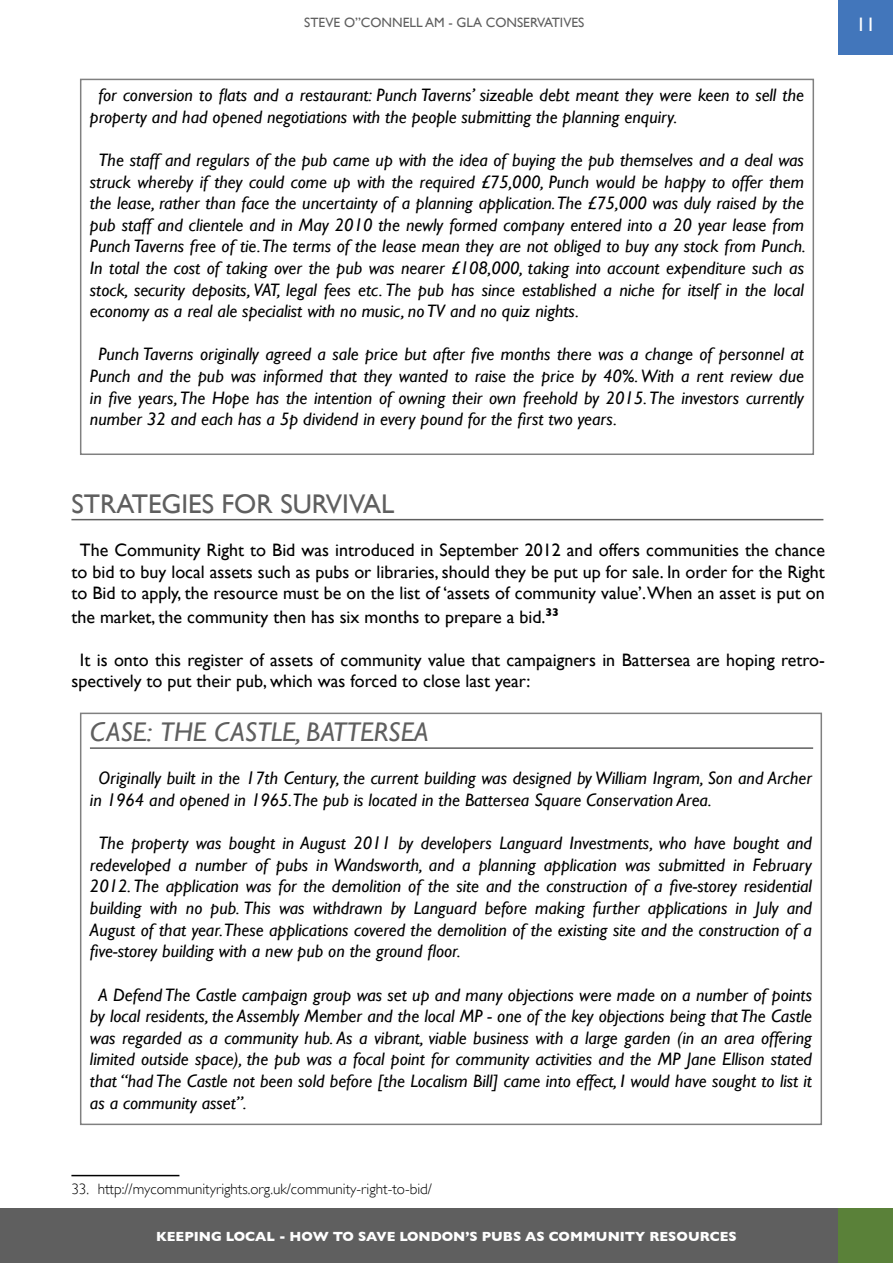
<style>
.page{position:relative;width:893px;height:1263px;background:#fff}
.page>*{position:absolute;margin:0;border:0;box-sizing:border-box;transform-origin:0 0}
.t1{font:italic 27px "Gill Sans";letter-spacing:.025em;color:#5f5f5f}
.t2{font:27px "Gill Sans";color:#5f5f5f}
.t3{font:19.5px "Gill Sans";color:#fff}
.t4{font:italic 18px/21.6px "Gill Sans";color:#000;text-align:justify}
.t5{font:18px/21.6px "Gill Sans";color:#000;text-align:center}
.t6{font:300 15px "Gill Sans";color:#000}
.t7{font:700 13.5px "Gill Sans";color:#fff}
.t8{font:13.5px "Gill Sans";color:#5f5f5f}
</style>
<div class="page">
<div style="left:0;top:1209px;width:840px;height:54px;background:#5f5f5f"></div>
<div style="left:839px;top:1209px;width:54px;height:54px;background:#5a8139"></div>
<div style="left:839px;top:0;width:54px;height:54px;background:#4276bb"></div>
<div style="left:80px;top:79px;width:734px;height:376px;border:2px solid #808080"></div>
<hr style="left:71px;top:519px;width:752px;height:1px;background:#5f5f5f">
<hr style="left:90px;top:747px;width:723px;height:2px;background:#5f5f5f">
<div style="left:80px;top:713px;width:742px;height:412px;border:2px solid #808080"></div>
<hr style="left:71px;top:1175px;width:108px;height:1px;background:#000">
<p class="t8" style="left:304px;top:15px;width:282px">STEVE O”CONNELL AM - GLA CONSERVATIVES</p>
<p class="t3" style="left:856px;top:13px;width:21px">11</p>
<p class="t4" style="left:90px;top:84px;width:715px;text-indent:8px">for conversion to flats and a restaurant: Punch Taverns’ sizeable debt meant they were keen to sell the property and had opened negotiations with the people submitting the planning enquiry.</p>
<p class="t4" style="left:90px;top:149px;width:717px;text-indent:8px">The staff and regulars of the pub came up with the idea of buying the pub themselves and a deal was struck whereby if they could come up with the required £75,000, Punch would be happy to offer them the lease, rather than face the uncertainty of a planning application. The £75,000 was duly raised by the pub staff and clientele and in May 2010 the newly formed company entered into a 20 year lease from Punch Taverns free of tie. The terms of the lease mean they are not obliged to buy any stock from Punch.<br>In total the cost of taking over the pub was nearer £108,000, taking into account expenditure such as stock, security deposits, VAT, legal fees etc. The pub has since established a niche for itself in the local economy as a real ale specialist with no music, no TV and no quiz nights.</p>
<p class="t4" style="left:90px;top:343px;width:716px;text-indent:8px">Punch Taverns originally agreed a sale price but after five months there was a change of personnel at Punch and the pub was informed that they wanted to raise the price by 40%. With a rent review due in five years, The Hope has the intention of owning their own freehold by 2015. The investors currently number 32 and each has a 5p dividend in every pound for the first two years.</p>
<h1 class="t2" style="left:71px;top:488px;width:16px">Strategie</h1>
<h1 class="t2" style="left:202px;top:488px;width:38px">s for</h1>
<h1 class="t2" style="left:280px;top:488px;width:100px">survival</h1>
<p class="t5" style="left:71px;top:539px;width:755px">The Community Right to Bid was introduced in September 2012 and offers communities the chance to bid to buy local assets such as pubs or libraries, should they be put up for sale. In order for the Right to Bid to apply, the resource must be on the list of ‘assets of community value’. When an asset is put on</p>
<p class="t5" style="left:71px;top:605px;width:489px">the market, the community then has six months to prepare a bid.<sup>33</sup></p>
<p class="t5" style="left:71px;top:649px;width:755px;text-align:left;text-indent:8px">It is onto this register of assets of community value that campaigners in Battersea are hoping retro&shy;spectively to put their pub, which was forced to close last year:</p>
<h1 class="t1" style="left:90px;top:717px;width:155px">Cas e: Th e Castl</h1>
<h1 class="t1" style="left:282px;top:717px;width:146px">e, Batters ea</h1>
<p class="t4" style="left:90px;top:767px;width:724px;text-indent:8px">Originally built in the 17th Century, the current building was designed by William Ingram, Son and Archer in 1964 and opened in 1965.The pub is located in the Battersea Square Conservation Area.</p>
<p class="t4" style="left:90px;top:832px;width:724px;text-indent:8px">The property was bought in August 2011 by developers Languard Investments, who have bought and redeveloped a number of pubs in Wandsworth, and a planning application was submitted in February 2012. The application was for the demolition of the site and the construction of a five-storey residential building with no pub. This was withdrawn by Languard before making further applications in July and August of that year.These applications covered the demolition of the existing site and the construction of a five-storey building with a new pub on the ground floor.</p>
<p class="t4" style="left:90px;top:983px;width:724px;text-indent:8px">A Defend The Castle campaign group was set up and many objections were made on a number of points by local residents, the Assembly Member and the local MP - one of the key objections being that The Castle was regarded as a community hub. As a vibrant, viable business with a large garden (in an area offering limited outside space), the pub was a focal point for community activities and the MP Jane Ellison stated that “had The Castle not been sold before [the Localism Bill] came into effect, I would have sought to list it as a community asset”.</p>
<p class="t6" style="left:71px;top:1180px;width:362px">33. http://mycommunityrights.org.uk/community-right-to-bid/</p>
<p class="t7" style="left:156px;top:1229px;width:582px">KEEPING LOCAL - HOW TO SAVE LONDON’S PUBS AS COMMUNITY RESOURCES</p>
</div>
